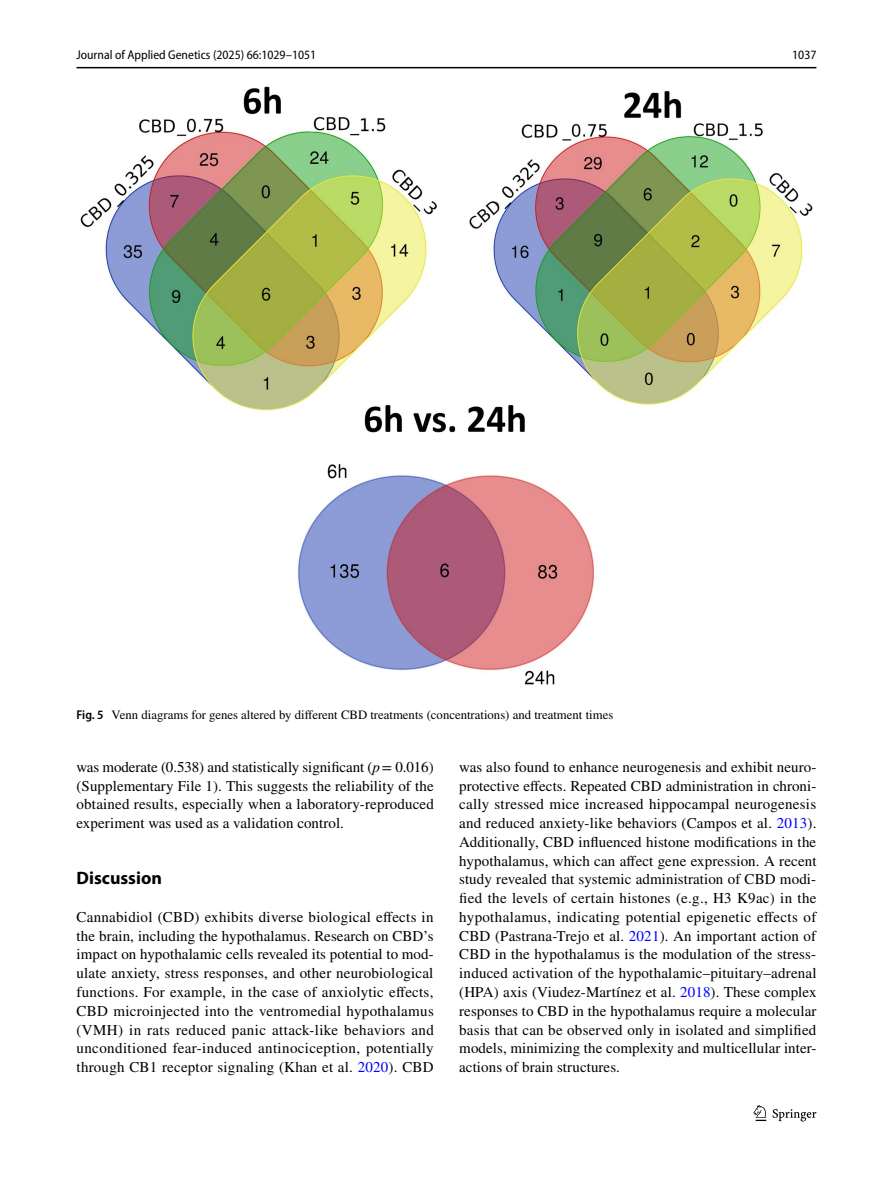
<style>
.page{position:relative;width:893px;height:1187px;background:#fff}
.page>*{position:absolute;margin:0;border:0;box-sizing:border-box;transform-origin:0 0}
.t1{font:700 18px "Myriad Pro";color:#000}
.t2{font:15px/18.8px "STIX";letter-spacing:.005em;color:#000;text-align:justify}
.t3{font:12.75px "STIX";color:#000}
.t4{font:semi-condensed 12.75px "Myriad Pro";color:#000}
.s1{font-family:"Myriad Pro";font-weight:600;font-stretch:semi-condensed}
.s2{font-style:italic}
.s3{color:#00f}
</style>
<div class="page">
<hr style="left:77px;top:67px;width:739px;height:1px;background:#000">
<svg style="left:753px;top:1105px;width:13px;height:15px"></svg>
<svg style="left:773px;top:1109px;width:43px;height:12px"></svg>
<img style="left:80px;top:87px;width:733px;height:597px">
<p class="t4" style="left:77px;top:48px;width:241px">Journal of Applied Genetics (2025) 66:1029–1051</p>
<p class="t4" style="left:792px;top:48px;width:26px">1037</p>
<p class="t3" style="left:77px;top:706px;width:538px"><span class="s1">Fig. 5</span> Venn diagrams for genes altered by different CBD treatments (concentrations) and treatment times</p>
<p class="t2" style="left:77px;top:758px;width:359px">was moderate (0.538) and statistically significant (<span class="s2">p</span>= 0.016) (Supplementary File 1). This suggests the reliability of the obtained results, especially when a laboratory-reproduced experiment was used as a validation control.</p>
<p class="t1" style="left:77px;top:866px;width:87px">Discussion</p>
<p class="t2" style="left:77px;top:908px;width:359px">Cannabidiol (CBD) exhibits diverse biological effects in the brain, including the hypothalamus. Research on CBD’s impact on hypothalamic cells revealed its potential to mod&shy;ulate anxiety, stress responses, and other neurobiological functions. For example, in the case of anxiolytic effects, CBD microinjected into the ventromedial hypothalamus (VMH) in rats reduced panic attack-like behaviors and unconditioned fear-induced antinociception, potentially through CB1 receptor signaling (Khan et al. <span class="s3">2020</span>). CBD</p>
<p class="t2" style="left:459px;top:758px;width:359px">was also found to enhance neurogenesis and exhibit neuro&shy;protective effects. Repeated CBD administration in chroni&shy;cally stressed mice increased hippocampal neurogenesis and reduced anxiety-like behaviors (Campos et al. <span class="s3">2013</span>).<br>Additionally, CBD influenced histone modifications in the hypothalamus, which can affect gene expression. A recent study revealed that systemic administration of CBD modi&shy;fied the levels of certain histones (e.g., H3 K9ac) in the hypothalamus, indicating potential epigenetic effects of CBD (Pastrana-Trejo et al. <span class="s3">2021</span>). An important action of CBD in the hypothalamus is the modulation of the stress&shy;induced activation of the hypothalamic–pituitary–adrenal (HPA) axis (Viudez-Martínez et al. <span class="s3">2018</span>). These complex responses to CBD in the hypothalamus require a molecular basis that can be observed only in isolated and simplified models, minimizing the complexity and multicellular inter&shy;actions of brain structures.</p>
</div>
